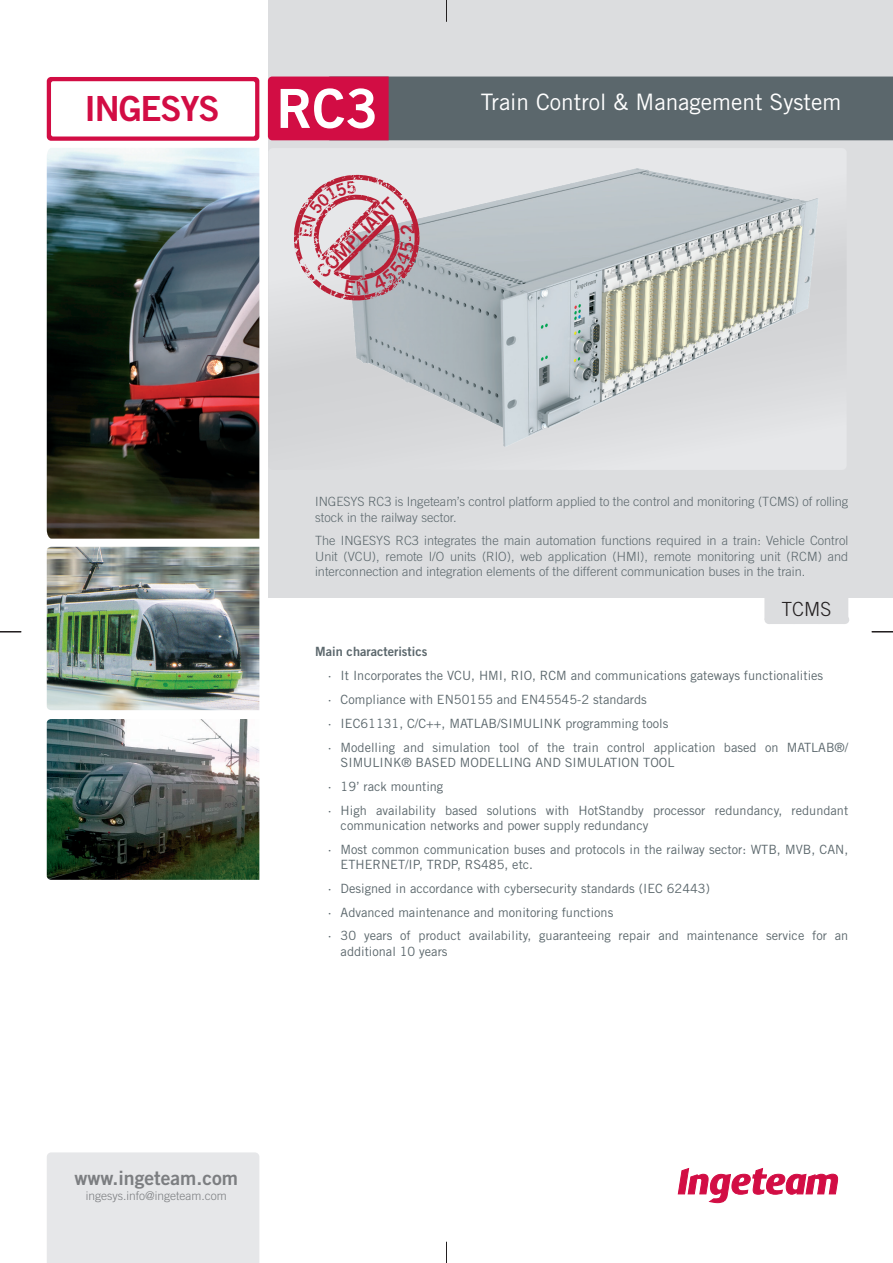
<style>
.page{position:relative;width:893px;height:1263px;background:#fff}
.page>*{position:absolute;margin:0;border:0;box-sizing:border-box;transform-origin:0 0}
.t1{font:34.65px "Trade Gothic LT Std Bd 2";letter-spacing:-.035em;color:#d20d44}
.t2{font:22.65px "Trade Gothic LT Std";color:#fff}
.t3{font:19.5px "Trade Gothic LT Std Bd 2";color:#7c7e81}
.t4{font:300 19.5px "Trade Gothic LT Std";color:#231f20}
.t5{font:18.75px "Trade Gothic LT Std Bd 2";color:#ba1f36}
.t6{font:12.75px/23.9px "Trade Gothic LT Std";color:#5b676c}
.t7{font:300 12.75px/15.3px "Trade Gothic LT Std";color:#5b676c}
.t8{font:12.75px "Trade Gothic LT Std Bd 2";color:#5b676c}
.t9{font:300 12px "Trade Gothic LT Std";color:#7c7e81}
.s1{font-size:54px;color:#fff}
</style>
<div class="page">
<div style="left:47px;top:1152px;width:212px;height:111px;background:#e6e7e9"></div>
<svg style="left:678px;top:1168px;width:160px;height:35px"></svg>
<div style="left:268px;top:0;width:625px;height:597px;background:#dcdddf"></div>
<div style="left:764px;top:596px;width:84px;height:24px;background:#dcdddf"></div>
<div style="left:769px;top:615px;width:75px;height:9px;background:#dcdddf"></div>
<svg style="left:0;top:631px;width:21px;height:2px"></svg>
<svg style="left:872px;top:631px;width:21px;height:2px"></svg>
<svg style="left:446px;top:1242px;width:1px;height:21px"></svg>
<svg style="left:446px;top:0;width:1px;height:22px"></svg>
<svg style="left:269px;top:265px;width:577px;height:132px"></svg>
<img style="left:338px;top:167px;width:500px;height:280px">
<div style="left:47px;top:77px;width:212px;height:64px;background:#d20d44;border-radius:4px"></div>
<div style="left:51px;top:81px;width:204px;height:55px;background:#fff;border-radius:2px"></div>
<img style="left:47px;top:148px;width:212px;height:391px">
<img style="left:47px;top:547px;width:212px;height:163px">
<img style="left:47px;top:719px;width:212px;height:161px">
<svg style="left:268px;top:77px;width:625px;height:63px;background:#715564"></svg>
<svg style="left:281px;top:167px;width:142px;height:144px"></svg>
<h1 class="t1" style="left:85px;top:87px;width:295px">INGESYS <span class="s1">RC3</span></h1>
<h3 class="t5" style="left:312px;top:266px;width:105px;rotate:-45deg">COMPLIANT</h3>
<h2 class="t2" style="left:481px;top:88px;width:362px">Train Control &amp; Management System</h2>
<p class="t7" style="left:315px;top:494px;width:535px">INGESYS RC3 is Ingeteam’s control platform applied to the control and monitoring (TCMS) of rolling stock in the railway sector.</p>
<p class="t7" style="left:315px;top:533px;width:535px;text-align:justify">The INGESYS RC3 integrates the main automation functions required in a train: Vehicle Control Unit (VCU), remote I/O units (RIO), web application (HMI), remote monitoring unit (RCM) and interconnection and integration elements of the different communication buses in the train.</p>
<h3 class="t4" style="left:781px;top:597px;width:51px">TCMS</h3>
<p class="t8" style="left:315px;top:644px;width:114px">Main characteristics</p>
<p class="t6" style="left:328px;top:663px;width:522px">· It Incorporates the VCU, HMI, RIO, RCM and communications gateways functionalities<br>· Compliance with EN50155 and EN45545-2 standards<br>· IEC61131, C/C++, MATLAB/SIMULINK programming tools<br>· Modelling and simulation tool of the train control application based on MATLAB®/</p>
<p class="t6" style="left:328px;top:750px;width:522px;text-indent:13px">SIMULINK® BASED MODELLING AND SIMULATION TOOL<br>· 19’ rack mounting<br>· High availability based solutions with HotStandby processor redundancy, redundant</p>
<p class="t6" style="left:328px;top:813px;width:522px;text-indent:13px">communication networks and power supply redundancy<br>· Most common communication buses and protocols in the railway sector: WTB, MVB, CAN,</p>
<p class="t6" style="left:328px;top:852px;width:522px;text-indent:13px">ETHERNET/IP, TRDP, RS485, etc.<br>· Designed in accordance with cybersecurity standards (IEC 62443)<br>· Advanced maintenance and monitoring functions<br>· 30 years of product availability, guaranteeing repair and maintenance service for an</p>
<p class="t6" style="left:341px;top:939px;width:108px">additional 10 years</p>
<h3 class="t3" style="left:75px;top:1166px;width:165px">www.ingeteam.com</h3>
<p class="t9" style="left:86px;top:1189px;width:142px">ingesys.info@ingeteam.com</p>
</div>
